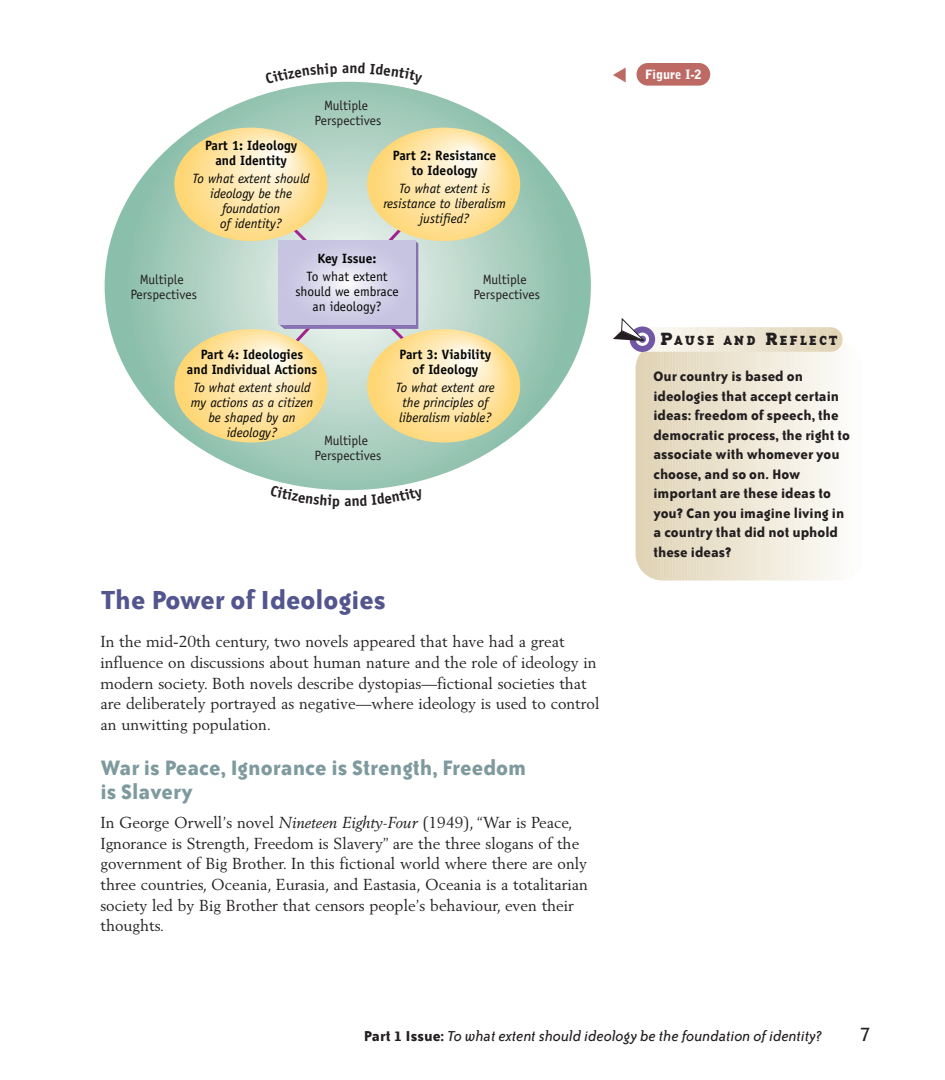
<style>
.page{position:relative;width:945px;height:1080px;background:#fff}
.page>*{position:absolute;margin:0;border:0;box-sizing:border-box;transform-origin:0 0}
.t1{font:700 30px "Bailey Sans ITC";color:#53558e}
.t2{font:700 24px/24px "Bailey Sans ITC";color:#7e9a9e}
.t3{font:700 18px "Bell Gothic";color:#231f20}
.t4{font:italic 16.5px "Bailey Sans ITC";color:#231f20}
.t5{font:15.75px/20.5px "Berling";color:#231f20}
.t6{font:700 15.75px/19.5px "Bailey Sans ITC";color:#231f20}
.t7{font:13.8px "Base Twelve Serif B";letter-spacing:.155em;color:#231f20}
.t8{font:italic 13.5px/15px "Officina Sans";color:#040503;text-align:center}
.t9{font:700 13.5px/15px "Officina Sans";color:#040503;text-align:center}
.t10{font:13.5px/15px "Officina Sans";color:#231f20;text-align:center}
.t11{font:13.5px/15px "Officina Sans";color:#040503;text-align:center}
.t12{font:900 12.75px "Bell Gothic";color:#fff}
.s1{font-style:italic}
.s2{font-size:18.45px}
.s3{font-weight:700;font-style:normal}
</style>
<div class="page">
<div style="left:637px;top:63px;width:73px;height:23px;background:#bd6a65;border-radius:11px"></div>
<svg style="left:105px;top:82px;width:486px;height:408px;background:#9fc9b8"></svg>
<svg style="left:367px;top:128px;width:153px;height:113px;background:#fee5a7"></svg>
<svg style="left:174px;top:128px;width:153px;height:113px;background:#fde3a3"></svg>
<svg style="left:367px;top:329px;width:153px;height:114px;background:#fde3a2"></svg>
<svg style="left:174px;top:329px;width:153px;height:114px;background:#fddf97"></svg>
<svg style="left:250px;top:184px;width:202px;height:208px;background:#e6dfbd"></svg>
<svg style="left:279px;top:241px;width:136px;height:83px;background:#d0cee6"></svg>
<hr style="left:636px;top:342px;width:1px;height:238px;background:#dfd3b4">
<hr style="left:637px;top:342px;width:3px;height:238px;background:#e0d3b5">
<hr style="left:640px;top:342px;width:3px;height:238px;background:#e0d4b6">
<hr style="left:643px;top:342px;width:3px;height:238px;background:#e1d4b7">
<hr style="left:646px;top:342px;width:3px;height:238px;background:#e1d4b8">
<hr style="left:649px;top:342px;width:3px;height:238px;background:#e1d5b8">
<hr style="left:652px;top:342px;width:3px;height:238px;background:#e2d5b9">
<hr style="left:655px;top:342px;width:3px;height:238px;background:#e2d6ba">
<hr style="left:658px;top:342px;width:3px;height:238px;background:#e2d6bb">
<hr style="left:661px;top:342px;width:3px;height:238px;background:#e3d7bc">
<hr style="left:664px;top:342px;width:3px;height:238px;background:#e3d8bc">
<hr style="left:667px;top:342px;width:3px;height:238px;background:#e4d8bd">
<hr style="left:670px;top:342px;width:3px;height:238px;background:#e4d9be">
<hr style="left:672px;top:342px;width:4px;height:238px;background:#e4d9c0">
<hr style="left:675px;top:342px;width:4px;height:238px;background:#e5dac1">
<hr style="left:678px;top:342px;width:4px;height:238px;background:#e5dac1">
<hr style="left:681px;top:342px;width:4px;height:238px;background:#e6dbc2">
<hr style="left:684px;top:342px;width:4px;height:238px;background:#e6dbc2">
<hr style="left:687px;top:342px;width:4px;height:238px;background:#e7dcc4">
<hr style="left:690px;top:342px;width:4px;height:238px;background:#e7dcc4">
<hr style="left:693px;top:342px;width:3px;height:238px;background:#e6dcc5">
<hr style="left:696px;top:342px;width:3px;height:238px;background:#e7ddc6">
<hr style="left:699px;top:342px;width:3px;height:238px;background:#e7dec7">
<hr style="left:702px;top:342px;width:3px;height:238px;background:#e8dfc8">
<hr style="left:705px;top:342px;width:3px;height:238px;background:#e8dfc8">
<hr style="left:708px;top:342px;width:3px;height:238px;background:#e8dfc9">
<hr style="left:711px;top:342px;width:3px;height:238px;background:#e9e0ca">
<hr style="left:714px;top:342px;width:3px;height:238px;background:#e9e1cb">
<hr style="left:717px;top:342px;width:3px;height:238px;background:#eae1cc">
<hr style="left:720px;top:342px;width:3px;height:238px;background:#eae2cd">
<hr style="left:723px;top:342px;width:3px;height:238px;background:#ebe3cf">
<hr style="left:726px;top:342px;width:3px;height:238px;background:#ece3cf">
<hr style="left:729px;top:342px;width:3px;height:238px;background:#ece4d0">
<hr style="left:732px;top:342px;width:3px;height:238px;background:#ece4d1">
<hr style="left:735px;top:342px;width:3px;height:238px;background:#ede5d2">
<hr style="left:738px;top:342px;width:3px;height:238px;background:#ede5d3">
<hr style="left:741px;top:342px;width:3px;height:238px;background:#eee6d4">
<hr style="left:744px;top:342px;width:3px;height:238px;background:#eee6d5">
<hr style="left:747px;top:342px;width:3px;height:238px;background:#eee7d6">
<hr style="left:750px;top:342px;width:3px;height:238px;background:#efe8d7">
<hr style="left:753px;top:342px;width:3px;height:238px;background:#efe8d8">
<hr style="left:756px;top:342px;width:3px;height:238px;background:#f0ead9">
<hr style="left:759px;top:342px;width:3px;height:238px;background:#f0eada">
<hr style="left:761px;top:342px;width:4px;height:238px;background:#f0eada">
<hr style="left:764px;top:342px;width:4px;height:238px;background:#f1eadb">
<hr style="left:767px;top:342px;width:4px;height:238px;background:#f1ebdc">
<hr style="left:770px;top:342px;width:4px;height:238px;background:#f2ecdd">
<hr style="left:773px;top:342px;width:4px;height:238px;background:#f2ecde">
<hr style="left:776px;top:342px;width:4px;height:238px;background:#f3eddf">
<hr style="left:779px;top:342px;width:4px;height:238px;background:#f3eee1">
<hr style="left:782px;top:342px;width:4px;height:238px;background:#f3eee2">
<hr style="left:785px;top:342px;width:3px;height:238px;background:#f4eee2">
<hr style="left:788px;top:342px;width:3px;height:238px;background:#f4efe4">
<hr style="left:791px;top:342px;width:3px;height:238px;background:#f5f0e5">
<hr style="left:794px;top:342px;width:3px;height:238px;background:#f5f1e6">
<hr style="left:797px;top:342px;width:3px;height:238px;background:#f5f1e7">
<hr style="left:800px;top:342px;width:3px;height:238px;background:#f6f2e8">
<hr style="left:803px;top:342px;width:3px;height:238px;background:#f6f2e9">
<hr style="left:806px;top:342px;width:3px;height:238px;background:#f6f3ea">
<hr style="left:809px;top:342px;width:3px;height:238px;background:#f7f4eb">
<hr style="left:812px;top:342px;width:3px;height:238px;background:#f7f4ec">
<hr style="left:815px;top:342px;width:3px;height:238px;background:#f8f5ed">
<hr style="left:818px;top:342px;width:3px;height:238px;background:#f7f5ee">
<hr style="left:821px;top:342px;width:3px;height:238px;background:#f7f6ef">
<hr style="left:824px;top:342px;width:3px;height:238px;background:#f8f7f0">
<hr style="left:827px;top:342px;width:3px;height:238px;background:#f8f8f2">
<hr style="left:830px;top:342px;width:3px;height:238px;background:#faf8f3">
<hr style="left:833px;top:342px;width:3px;height:238px;background:#faf8f3">
<hr style="left:836px;top:342px;width:3px;height:238px;background:#faf9f5">
<hr style="left:839px;top:342px;width:3px;height:238px;background:#fbf9f6">
<hr style="left:842px;top:342px;width:3px;height:238px;background:#fbfaf7">
<hr style="left:845px;top:342px;width:3px;height:238px;background:#fcfbf8">
<hr style="left:848px;top:342px;width:3px;height:238px;background:#fcfcf9">
<hr style="left:851px;top:342px;width:3px;height:238px;background:#fcfcfa">
<hr style="left:853px;top:342px;width:4px;height:238px;background:#fdfdfb">
<svg style="left:613px;top:318px;width:230px;height:34px"></svg>
<svg style="left:313px;top:82px;width:24px;height:2px"></svg>
<svg style="left:343px;top:81px;width:48px;height:4px"></svg>
<svg style="left:294px;top:485px;width:108px;height:6px"></svg>
<p class="t10" style="left:315px;top:99px;width:68px">Multiple<br>Perspectives</p>
<p class="t9" style="left:205px;top:139px;width:94px">Part 1: Ideology and Identity</p>
<p class="t8" style="left:193px;top:172px;width:119px">To what extent should ideology be the foundation ofidentity?</p>
<p class="t9" style="left:393px;top:149px;width:105px">Part 2: Resistance to Ideology</p>
<p class="t8" style="left:383px;top:182px;width:124px">To what extent is resistance to liberalism justified?</p>
<p class="t9" style="left:318px;top:253px;width:60px">Key Issue:</p>
<p class="t11" style="left:295px;top:271px;width:105px">To what extent should we embrace an ideology?</p>
<p class="t10" style="left:130px;top:273px;width:68px">Multiple<br>Perspectives</p>
<p class="t10" style="left:473px;top:273px;width:68px">Multiple<br>Perspectives</p>
<p class="t9" style="left:187px;top:348px;width:132px">Part 4: Ideologies<br>and Individual Actions</p>
<p class="t8" style="left:191px;top:381px;width:124px">To what extent should my actions as a citizen be shaped by an ideology?</p>
<p class="t10" style="left:315px;top:434px;width:68px">Multiple<br>Perspectives</p>
<p class="t9" style="left:400px;top:348px;width:93px">Part 3: Viability of Ideology</p>
<p class="t8" style="left:396px;top:381px;width:100px;text-align:left">To what extent are the principles of liberalism viable?</p>
<h1 class="t1" style="left:100px;top:589px;width:287px">The Power of Ideologies</h1>
<p class="t5" style="left:100px;top:633px;width:500px">In the mid-20th century, two novels appeared that have had a great influence on discussions about human nature and the role of ideology in modern society. Both novels describe dystopias—fictional societies that are deliberately portrayed as negative—where ideology is used to control an unwitting population.</p>
<h2 class="t2" style="left:100px;top:757px;width:427px">War is Peace, Ignorance is Strength, Freedom is Slavery</h2>
<p class="t5" style="left:100px;top:814px;width:489px">In George Orwell’s novel <span class="s1">Nineteen Eighty-Four</span> (1949), “War is Peace, Ignorance is Strength, Freedom is Slavery” are the three slogans of the government of Big Brother. In this fictional world where there are only three countries, Oceania, Eurasia, and Eastasia, Oceania is a totalitarian society led by Big Brother that censors people’s behaviour, even their thoughts.</p>
<p class="t12" style="left:645px;top:70px;width:58px">Figure I-2</p>
<p class="t7" style="left:660px;top:332px;width:179px"><span class="s2">P</span>AUSE AND <span class="s2">R</span>EFLECT</p>
<p class="t6" style="left:653px;top:368px;width:198px">Our country is based on ideologies that accept certain ideas: freedom of speech, the democratic process, the right to associate with whomever you choose, and so on. How important are these ideas to you? Can you imagine living in a country that did not uphold these ideas?</p>
<p class="t4" style="left:364px;top:1030px;width:459px"><span class="s3">Part 1 Issue:</span> To what extent should ideology be the foundation of identity?</p>
<p class="t3" style="left:860px;top:1028px;width:12px">7</p>
</div>
